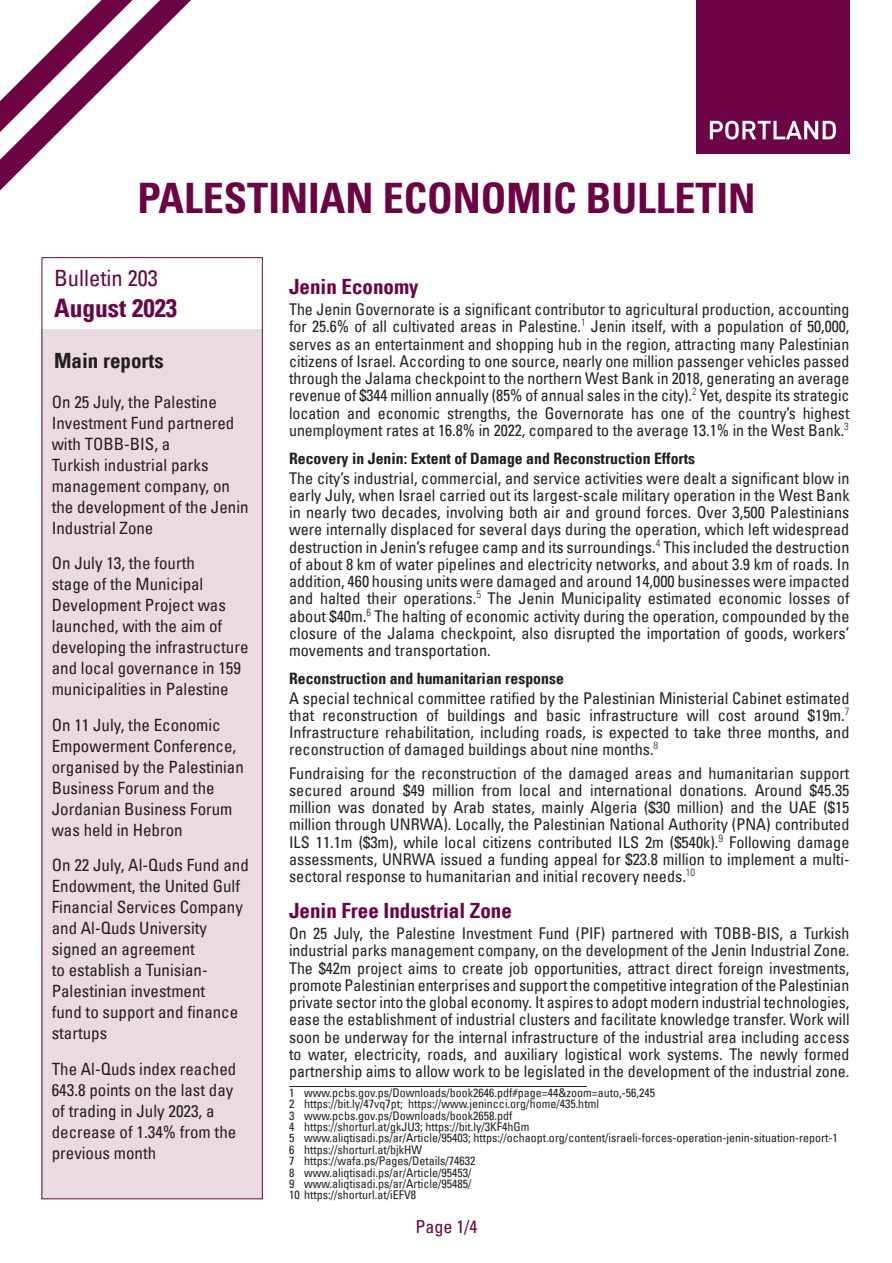
<style>
.page{position:relative;width:892px;height:1263px;background:#fff}
.page>*{position:absolute;margin:0;border:0;box-sizing:border-box;transform-origin:0 0}
.t1{font:700 condensed 42px "Univers LT";color:#6c0344}
.t2{font:700 condensed 25.5px "Univers LT";color:#6c0344}
.t3{font:condensed 22.5px "Univers LT";color:#6c0344}
.t4{font:700 condensed 21px "Univers LT";color:#6c0344}
.t5{font:700 condensed 21px "Univers LT";color:#231f20}
.t6{font:condensed 18px "Univers LT";color:#6c0344}
.t7{font:condensed 16.95px/21px "Univers LT";color:#231f20}
.t8{font:condensed 16.2px/17.2px "Univers LT";color:#231f20;text-align:justify}
.t9{font:700 condensed 15.75px "Univers LT";color:#231f20}
.t10{font:condensed 12px/11.4px "Univers LT";color:#231f20}
.s1{font-size:41.1px}
</style>
<div class="page">
<div style="left:42px;top:330px;width:221px;height:869px;background:#e9dbe1"></div>
<div style="left:42px;top:257px;width:221px;height:942px;border:1px solid #6c0344"></div>
<svg style="left:0;top:0;width:191px;height:191px"></svg>
<hr style="left:289px;top:1086px;width:298px;height:1px;background:#231f20">
<div style="left:696px;top:0;width:153px;height:153px;background:#6d0445"></div>
<svg style="left:710px;top:121px;width:126px;height:19px"></svg>
<h1 class="t1" style="left:137px;top:172px;width:619px">PALESTINIAN ECONOMIC BULLETI<span class="s1">N</span></h1>
<h3 class="t3" style="left:54px;top:264px;width:105px">Bulletin 203</h3>
<h2 class="t2" style="left:54px;top:292px;width:125px">August 2023</h2>
<p class="t5" style="left:54px;top:348px;width:111px">Main reports</p>
<p class="t7" style="left:52px;top:391px;width:198px">On 25 July, the Palestine<br>Investment Fund partnered with TOBB-BIS, a<br>Turkish industrial parks management company, on the development of the Jenin<br>Industrial Zone</p>
<p class="t7" style="left:52px;top:552px;width:198px">On July 13, the fourth<br>stage of the Municipal<br>Development Project was launched, with the aim of developing the infrastructure and local governance in 159 municipalities in Palestine</p>
<p class="t7" style="left:52px;top:714px;width:194px">On 11 July, the Economic<br>Empowerment Conference, organised by the Palestinian<br>Business Forum and the<br>Jordanian Business Forum was held in Hebron</p>
<p class="t7" style="left:52px;top:854px;width:199px">On 22 July, Al-Quds Fund and<br>Endowment, the United Gulf<br>Financial Services Company and Al-Quds University signed an agreement<br>to establish a Tunisian-<br>Palestinian investment<br>fund to support and finance startups</p>
<p class="t7" style="left:52px;top:1058px;width:186px">The Al-Quds index reached<br>643.8 points on the last day of trading in July 2023, a decrease of 1.34% from the previous month</p>
<p class="t4" style="left:289px;top:273px;width:131px">Jenin Economy</p>
<p class="t8" style="left:289px;top:301px;width:562px">The Jenin Governorate is a significant contributor to agricultural production, accounting for 25.6% of all cultivated areas in Palestine.<sup>1</sup> Jenin itself, with a population of 50,000, serves as an entertainment and shopping hub in the region, attracting many Palestinian citizens of Israel. According to one source, nearly one million passenger vehicles passed through the Jalama checkpoint to the northern West Bank in 2018, generating an average revenue of $344 million annually (85% of annual sales in the city).<sup>2</sup> Yet, despite its strategic location and economic strengths, the Governorate has one of the country’s highest unemployment rates at 16.8% in 2022, compared to the average 13.1% in the West Bank.<sup>3</sup></p>
<p class="t9" style="left:289px;top:449px;width:407px">Recovery in Jenin: Extent of Damage and Reconstruction Efforts</p>
<p class="t8" style="left:289px;top:469px;width:562px">The city’s industrial, commercial, and service activities were dealt a significant blow in early July, when Israel carried out its largest-scale military operation in the West Bank in nearly two decades, involving both air and ground forces. Over 3,500 Palestinians were internally displaced for several days during the operation, which left widespread destruction in Jenin’s refugee camp and its surroundings.<sup>4</sup> This included the destruction of about 8 km of water pipelines and electricity networks, and about 3.9 km of roads. In addition, 460 housing units were damaged and around 14,000 businesses were impacted and halted their operations.<sup>5</sup> The Jenin Municipality estimated economic losses of about $40m.<sup>6</sup> The halting of economic activity during the operation, compounded by the closure of the Jalama checkpoint, also disrupted the importation of goods, workers’ movements and transportation.</p>
<p class="t9" style="left:289px;top:669px;width:276px">Reconstruction and humanitarian response</p>
<p class="t8" style="left:289px;top:689px;width:562px">A special technical committee ratified by the Palestinian Ministerial Cabinet estimated that reconstruction of buildings and basic infrastructure will cost around $19m.<sup>7<br></sup>Infrastructure rehabilitation, including roads, is expected to take three months, and reconstruction of damaged buildings about nine months.<sup>8</sup></p>
<p class="t8" style="left:289px;top:764px;width:562px">Fundraising for the reconstruction of the damaged areas and humanitarian support secured around $49 million from local and international donations. Around $45.35 million was donated by Arab states, mainly Algeria ($30 million) and the UAE ($15 million through UNRWA). Locally, the Palestinian National Authority (PNA) contributed ILS 11.1m ($3m), while local citizens contributed ILS 2m ($540k).<sup>9</sup> Following damage assessments, UNRWA issued a funding appeal for $23.8 million to implement a multi&shy;sectoral response to humanitarian and initial recovery needs.<sup>10</sup></p>
<p class="t4" style="left:289px;top:897px;width:224px">Jenin Free Industrial Zone</p>
<p class="t8" style="left:289px;top:924px;width:562px">On 25 July, the Palestine Investment Fund (PIF) partnered with TOBB-BIS, a Turkish industrial parks management company, on the development of the Jenin Industrial Zone.<br>The $42m project aims to create job opportunities, attract direct foreign investments, promote Palestinian enterprises and support the competitive integration of the Palestinian private sector into the global economy. It aspires to adopt modern industrial technologies, ease the establishment of industrial clusters and facilitate knowledge transfer. Work will soon be underway for the internal infrastructure of the industrial area including access to water, electricity, roads, and auxiliary logistical work systems. The newly formed partnership aims to allow work to be legislated in the development of the industrial zone.</p>
<p class="t10" style="left:289px;top:1087px;width:550px">1 www.pcbs.gov.ps/Downloads/book2646.pdf#page=44&amp;zoom=auto,-56,245<br>2 https://bit.ly/47vq7pt; https://www.jenincci.org/home/435.html<br>3 www.pcbs.gov.ps/Downloads/book2658.pdf<br>4 https://shorturl.at/gkJU3; https://bit.ly/3KF4hGm<br>5 www.aliqtisadi.ps/ar/Article/95403; https://ochaopt.org/content/israeli-forces-operation-jenin-situation-report-1<br>6 https://shorturl.at/bjkHW<br>7 https://wafa.ps/Pages/Details/74632<br>8 www.aliqtisadi.ps/ar/Article/95453/<br>9 www.aliqtisadi.ps/ar/Article/95485/<br>10 https://shorturl.at/iEFV8</p>
<p class="t6" style="left:415px;top:1215px;width:63px">Page 1/4</p>
</div>
